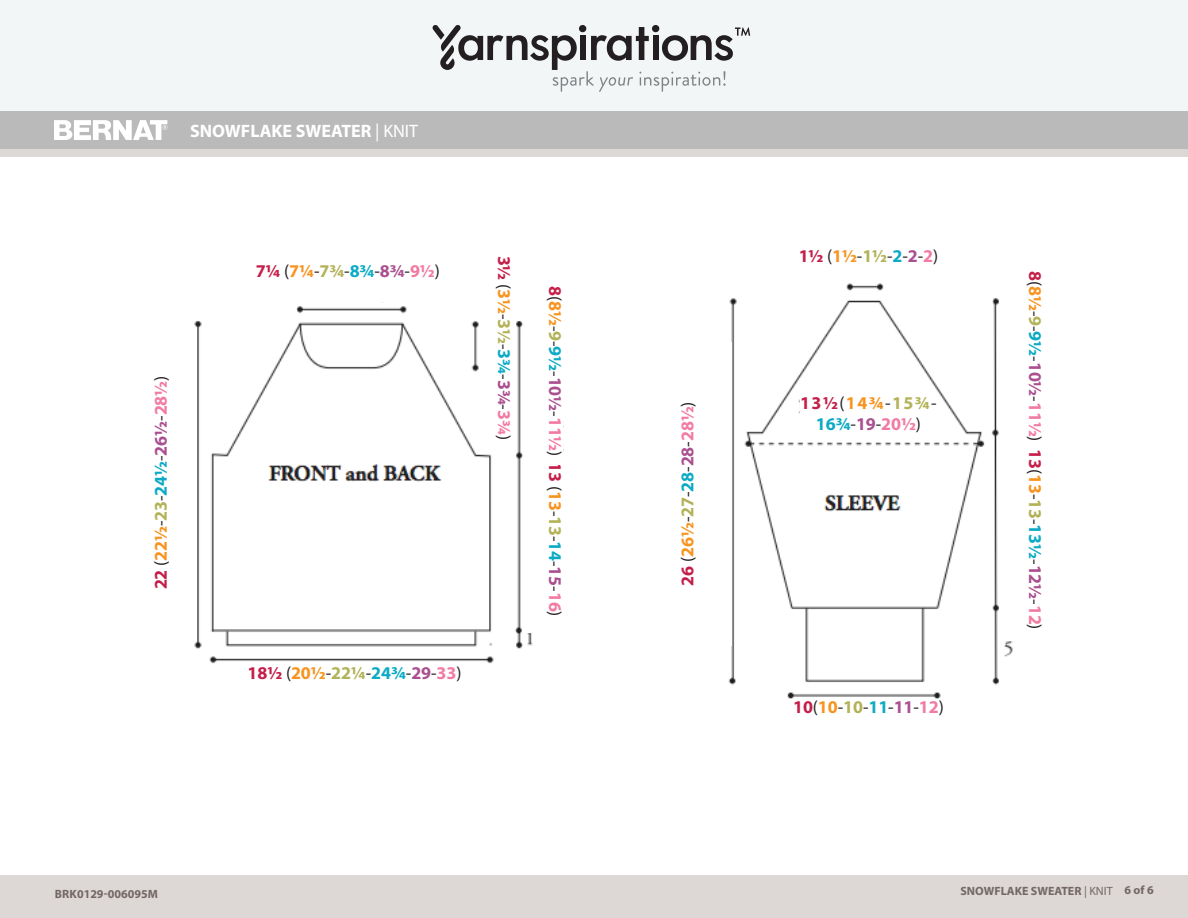
<style>
.page{position:relative;width:1188px;height:918px;background:#fff}
.page>*{position:absolute;margin:0;border:0;box-sizing:border-box;transform-origin:0 0}
.t1{font:18px/21px "Myriad Pro";color:#231f20;text-align:center}
.Body{font:700 18px "Myriad Pro";color:#fff}
.t2{font:700 13.5px "Myriad Pro";letter-spacing:.02em;color:#fff}
.Body-2{font:700 12px "Myriad Pro";color:#746865}
.Body-3{font:700 12px "Myriad Pro";letter-spacing:.02em;color:#746865}
.s1{font-weight:400}
.s2{font-weight:700;color:#c41e49}
.s3{font-weight:700;color:#f79420}
.s4{font-weight:700;color:#b2b258}
.s5{font-weight:700;color:#0caac4}
.s6{font-weight:700;color:#aa5090}
.s7{font-weight:700;color:#f27ba1}
</style>
<div class="page">
<div style="left:0;top:875px;width:1188px;height:43px;background:#ddd7d6"></div>
<div style="left:0;top:149px;width:1188px;height:9px;background:#ddd7d6"></div>
<div style="left:0;top:111px;width:1188px;height:38px;background:#bababa"></div>
<svg style="left:54px;top:120px;width:113px;height:20px"></svg>
<div style="left:0;top:0;width:1188px;height:111px;background:#f3f6f7"></div>
<svg style="left:433px;top:25px;width:318px;height:67px"></svg>
<div style="left:0;top:157px;width:1188px;height:717px;background:#fff"></div>
<img style="left:194px;top:283px;width:850px;height:416px">
<div style="left:203px;top:666px;width:303px;height:29px;background:#fff"></div>
<div style="left:232px;top:263px;width:232px;height:38px;background:#fff"></div>
<div style="left:526px;top:446px;width:37px;height:186px;background:#fff"></div>
<div style="left:526px;top:278px;width:37px;height:186px;background:#fff"></div>
<div style="left:482px;top:248px;width:30px;height:199px;background:#fff"></div>
<div style="left:680px;top:342px;width:51px;height:303px;background:#fff"></div>
<div style="left:1006px;top:263px;width:37px;height:186px;background:#fff"></div>
<div style="left:1006px;top:446px;width:37px;height:186px;background:#fff"></div>
<div style="left:800px;top:395px;width:137px;height:44px;background:#fff"></div>
<p class="t2" style="left:202px;top:120px;width:178px">SNOWFLAKE SWEATER <span class="s1">| KNIT</span></p>
<p class="Body" style="left:190px;top:120px;width:230px">SNOWFLAKE SWEATER <span class="s1">| KNIT</span></p>
<p class="t1" style="left:150px;top:589px;width:215px;rotate:-90deg"><span class="s2">22</span> (<span class="s3">221/2</span>-<span class="s4">23</span>-<span class="s5">241/2</span>-<span class="s6">261/2</span>-<span class="s7">281/2</span>)</p>
<p class="t1" style="left:256px;top:260px;width:186px"><span class="s2">7¼</span> (<span class="s3">7¼</span>-<span class="s4">7¾</span>-<span class="s5">8¾</span>-<span class="s6">8¾</span>-<span class="s7">91/2</span>)</p>
<p class="t1" style="left:515px;top:256px;width:186px;rotate:90deg"><span class="s2">31/2</span> (<span class="s3">31/2</span>-<span class="s4">31/2</span>-<span class="s5">3¾</span>-<span class="s6">3¾</span>-<span class="s7">3¾</span>)</p>
<p class="t1" style="left:248px;top:662px;width:215px"><span class="s2">181/2</span> (<span class="s3">201/2</span>-<span class="s4">22¼</span>-<span class="s5">24¾</span>-<span class="s6">29</span>-<span class="s7">33</span>)</p>
<p class="t1" style="left:566px;top:286px;width:332px;rotate:90deg"><span class="s2">8</span>(<span class="s3">81/2</span>-<span class="s4">9</span>-<span class="s5">91/2</span>-<span class="s6">101/2</span>-<span class="s7">111/2</span>) <span class="s2">13</span> (<span class="s3">13</span>-<span class="s4">13</span>-<span class="s5">14</span>-<span class="s6">15</span>-<span class="s7">16</span>)</p>
<p class="t1" style="left:677px;top:586px;width:186px;rotate:-90deg"><span class="s2">26</span> (<span class="s3">261/2</span>-<span class="s4">27</span>-<span class="s5">28</span>-<span class="s6">28</span>-<span class="s7">281/2</span>)</p>
<p class="t1" style="left:799px;top:245px;width:141px"><span class="s2">11/2</span> (<span class="s3">11/2</span>-<span class="s4">11/2</span>-<span class="s5">2</span>-<span class="s6">2</span>-<span class="s7">2</span>)</p>
<p class="t1" style="left:800px;top:392px;width:138px"><span class="s2">131/2</span> (<span class="s3">14¾</span> -<span class="s4">15¾</span> -<br><span class="s5">16¾</span>-<span class="s6">19</span>-<span class="s7">201/2</span>)</p>
<p class="t1" style="left:793px;top:696px;width:152px"><span class="s2">10</span>(<span class="s3">10</span>-<span class="s4">10</span>-<span class="s5">11</span>-<span class="s6">11</span>-<span class="s7">12</span>)</p>
<p class="t1" style="left:1046px;top:271px;width:360px;rotate:90deg"><span class="s2">8</span>(<span class="s3">81/2</span>-<span class="s4">9</span>-<span class="s5">91/2</span>-<span class="s6">101/2</span>-<span class="s7">111/2</span>) <span class="s2">13</span>(<span class="s3">13</span>-<span class="s4">13</span>-<span class="s5">131/2</span>-<span class="s6">121/2</span>-<span class="s7">12</span>)</p>
<p class="Body-2" style="left:55px;top:886px;width:105px">BRK0129-006095M</p>
<p class="Body-2" style="left:960px;top:884px;width:154px">SNOWFLAKE SWEATER <span class="s1">| KNIT</span></p>
<p class="Body-2" style="left:1124px;top:882px;width:31px">6 of 6</p>
<p class="Body-3" style="left:957px;top:883px;width:65px">SNOWFLAK</p>
<p class="Body-2" style="left:1126px;top:883px;width:31px">6 of 6</p>
</div>
